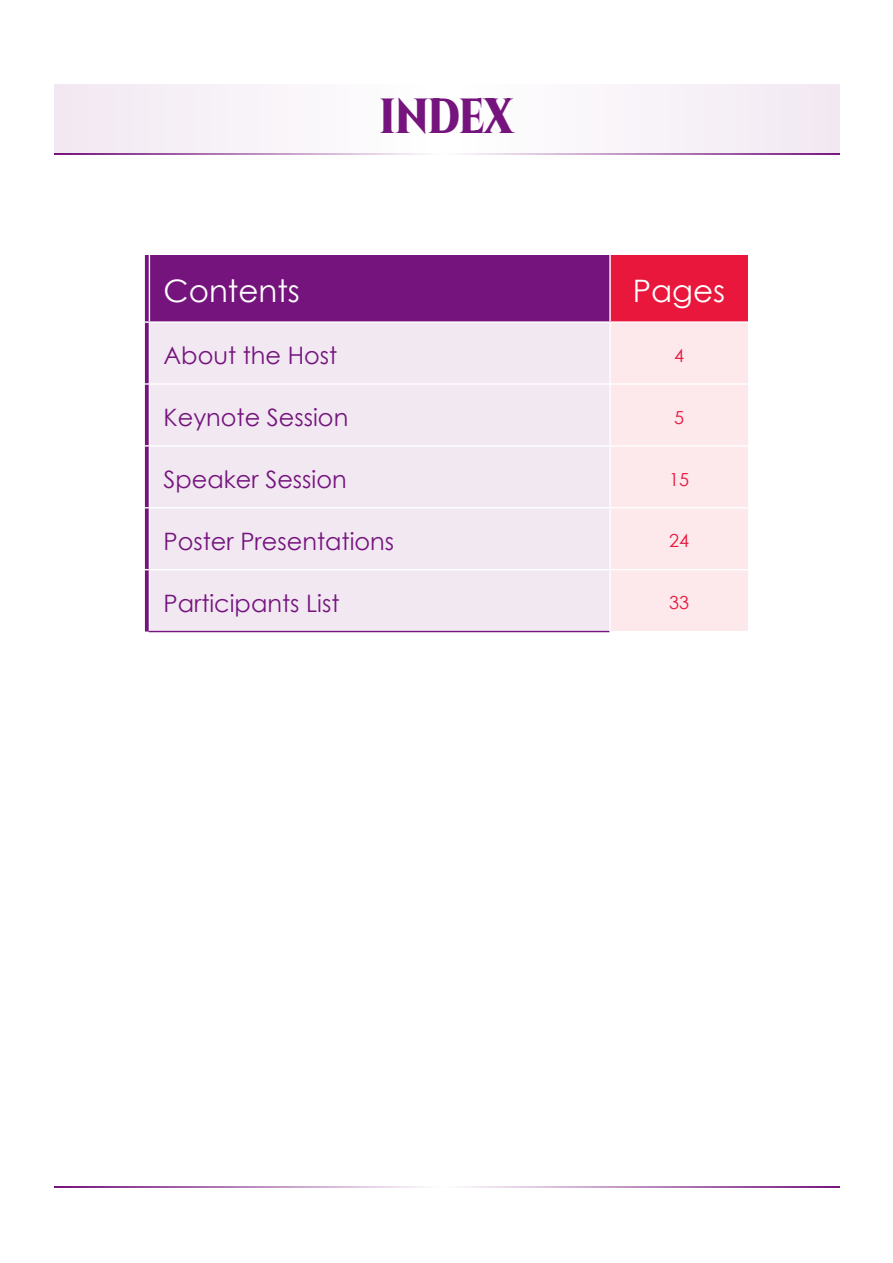
<style>
.page{position:relative;width:893px;height:1263px;background:#fff}
.page>*{position:absolute;margin:0;border:0;box-sizing:border-box;transform-origin:0 0}
.t1{font:900 49.2px "Cinzel";letter-spacing:-.02em;color:#75147d;scale:.78 1}
.t2{font:30.9px "Century Gothic";color:#fff}
.t3{font:24px "Century Gothic";color:#75147d}
.t4{font:18px "Century Gothic";color:#e9173c}
</style>
<div class="page">
<div style="left:145px;top:255px;width:464px;height:376px;background:#75147d"></div>
<div style="left:610px;top:255px;width:138px;height:67px;background:#e9173c"></div>
<div style="left:150px;top:323px;width:459px;height:308px;background:#f1e8f2"></div>
<div style="left:611px;top:323px;width:137px;height:308px;background:#fde8ec"></div>
<hr style="left:149px;top:255px;width:1px;height:66px;background:#fff">
<hr style="left:149px;top:321px;width:461px;height:2px;background:#fff">
<hr style="left:149px;top:323px;width:1px;height:60px;background:#fff">
<hr style="left:610px;top:321px;width:138px;height:2px;background:#fff">
<hr style="left:149px;top:383px;width:461px;height:2px;background:#fff">
<hr style="left:149px;top:385px;width:1px;height:60px;background:#fff">
<hr style="left:610px;top:383px;width:138px;height:2px;background:#fff">
<hr style="left:149px;top:445px;width:461px;height:2px;background:#fff">
<hr style="left:149px;top:447px;width:1px;height:60px;background:#fff">
<hr style="left:610px;top:445px;width:138px;height:2px;background:#fff">
<hr style="left:149px;top:507px;width:461px;height:1px;background:#fff">
<hr style="left:149px;top:508px;width:1px;height:61px;background:#fff">
<hr style="left:610px;top:507px;width:138px;height:1px;background:#fff">
<hr style="left:149px;top:569px;width:461px;height:1px;background:#fff">
<hr style="left:149px;top:570px;width:1px;height:61px;background:#fff">
<hr style="left:610px;top:569px;width:138px;height:1px;background:#fff">
<hr style="left:609px;top:255px;width:2px;height:66px;background:#fff">
<hr style="left:149px;top:631px;width:460px;height:1px;background:#75147d">
<svg style="left:54px;top:85px;width:785px;height:68px;fill:#f8f3f8"></svg>
<svg style="left:54px;top:153px;width:785px;height:1px"></svg>
<svg style="left:54px;top:1186px;width:785px;height:2px;background:#ba8abe"></svg>
<p class="t1" style="left:379px;top:85px;width:173px">INDEX</p>
<p class="t2" style="left:164px;top:269px;width:138px">Contents</p>
<p class="t2" style="left:633px;top:269px;width:94px">Pages</p>
<p class="t3" style="left:164px;top:339px;width:175px">About the Host</p>
<p class="t4" style="left:674px;top:343px;width:11px">4</p>
<p class="t3" style="left:164px;top:400px;width:186px">Keynote Session</p>
<p class="t4" style="left:674px;top:405px;width:11px">5</p>
<p class="t3" style="left:164px;top:462px;width:185px">Speaker Session</p>
<p class="t4" style="left:669px;top:466px;width:21px">15</p>
<p class="t3" style="left:164px;top:524px;width:232px">Poster Presentations</p>
<p class="t4" style="left:669px;top:528px;width:21px">24</p>
<p class="t3" style="left:164px;top:586px;width:177px">Participants List</p>
<p class="t4" style="left:669px;top:590px;width:21px">33</p>
</div>
